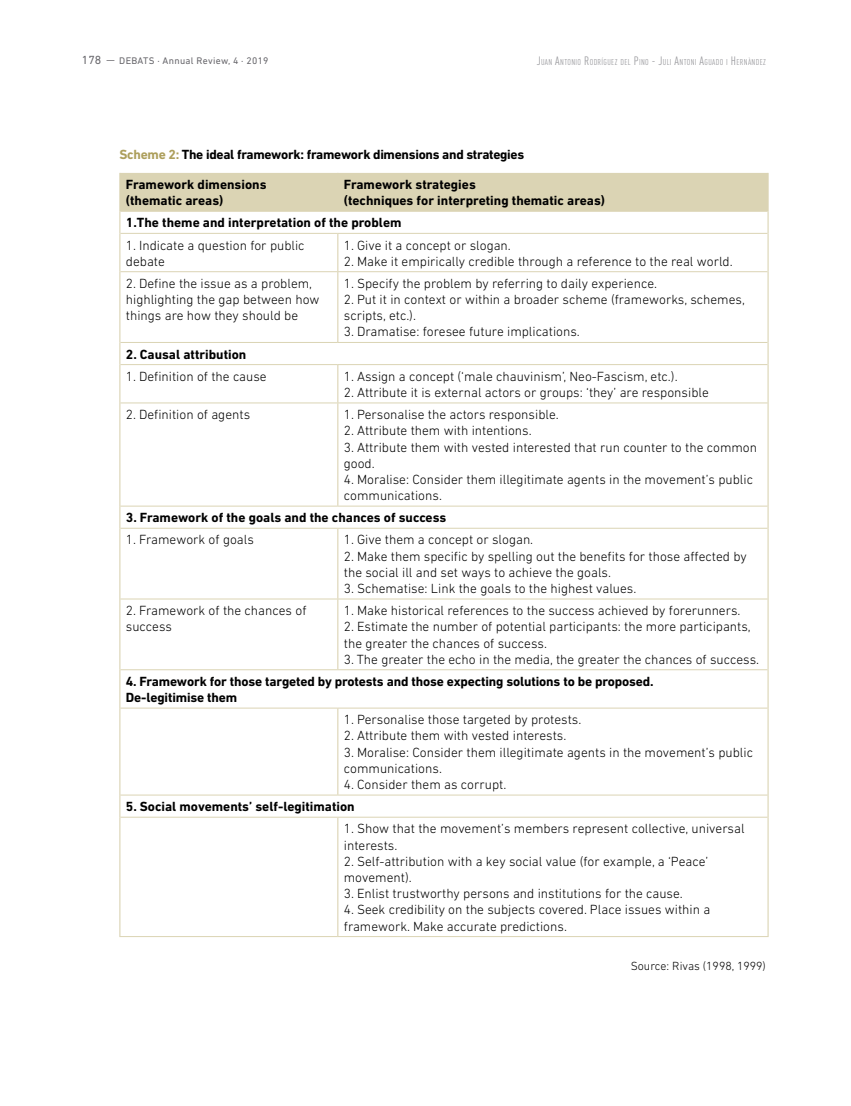
<style>
.page{position:relative;width:851px;height:1106px;background:#fff}
.page>*{position:absolute;margin:0;border:0;box-sizing:border-box;transform-origin:0 0}
.t1{font:300 13.5px/16.2px "DIN Next LT Pro";color:#000}
.t2{font:700 13.5px/16.2px "DIN Next LT Pro";color:#000}
.t3{font:700 13.5px "DIN Next LT Pro";letter-spacing:-.02em;color:#000}
.t4{font:300 12px "DIN Next LT Pro";color:#000}
.t5{font:9.75px "DIN Next LT Pro";letter-spacing:.03em;color:#68676c}
.t6{font:condensed 8.4px "DIN Pro";letter-spacing:.045em;color:#9a9a9e}
.s1{font-size:12px}
.s2{color:#ad9f5c}
</style>
<div class="page">
<hr style="left:119px;top:233px;width:1px;height:39px;background:#dbd4b4">
<hr style="left:119px;top:272px;width:1px;height:70px;background:#dbd4b4">
<svg style="left:119px;top:342px;width:1px;height:22px"></svg>
<hr style="left:119px;top:364px;width:1px;height:39px;background:#dbd4b4">
<hr style="left:119px;top:403px;width:1px;height:103px;background:#dbd4b4">
<svg style="left:119px;top:506px;width:1px;height:22px"></svg>
<hr style="left:119px;top:528px;width:1px;height:71px;background:#dbd4b4">
<hr style="left:119px;top:599px;width:1px;height:70px;background:#dbd4b4">
<hr style="left:119px;top:669px;width:1px;height:39px;background:#dbd4b4">
<hr style="left:119px;top:708px;width:1px;height:87px;background:#dbd4b4">
<svg style="left:119px;top:795px;width:1px;height:22px"></svg>
<hr style="left:119px;top:817px;width:1px;height:119px;background:#dbd4b4">
<svg style="left:119px;top:173px;width:649px;height:60px"></svg>
<hr style="left:337px;top:234px;width:1px;height:37px;background:#dbd4b4">
<hr style="left:767px;top:233px;width:1px;height:39px;background:#dbd4b4">
<hr style="left:337px;top:272px;width:1px;height:70px;background:#dbd4b4">
<hr style="left:767px;top:272px;width:1px;height:70px;background:#dbd4b4">
<svg style="left:767px;top:342px;width:1px;height:22px"></svg>
<hr style="left:337px;top:365px;width:1px;height:37px;background:#dbd4b4">
<hr style="left:767px;top:364px;width:1px;height:39px;background:#dbd4b4">
<hr style="left:337px;top:403px;width:1px;height:103px;background:#dbd4b4">
<hr style="left:337px;top:528px;width:1px;height:70px;background:#dbd4b4">
<hr style="left:337px;top:599px;width:1px;height:70px;background:#dbd4b4">
<hr style="left:337px;top:708px;width:1px;height:86px;background:#dbd4b4">
<hr style="left:337px;top:817px;width:1px;height:119px;background:#dbd4b4">
<hr style="left:767px;top:403px;width:1px;height:103px;background:#dbd4b4">
<svg style="left:767px;top:506px;width:1px;height:22px"></svg>
<hr style="left:767px;top:528px;width:1px;height:71px;background:#dbd4b4">
<hr style="left:767px;top:599px;width:1px;height:70px;background:#dbd4b4">
<hr style="left:767px;top:669px;width:1px;height:39px;background:#dbd4b4">
<hr style="left:767px;top:708px;width:1px;height:87px;background:#dbd4b4">
<svg style="left:767px;top:795px;width:1px;height:22px"></svg>
<hr style="left:767px;top:817px;width:1px;height:119px;background:#dbd4b4">
<hr style="left:120px;top:211px;width:218px;height:1px;background:#dbd4b4">
<hr style="left:338px;top:211px;width:429px;height:1px;background:#dbd4b4">
<hr style="left:120px;top:233px;width:218px;height:1px;background:#dbd4b4">
<hr style="left:338px;top:233px;width:429px;height:1px;background:#dbd4b4">
<hr style="left:120px;top:271px;width:218px;height:1px;background:#dbd4b4">
<hr style="left:338px;top:271px;width:429px;height:1px;background:#dbd4b4">
<hr style="left:120px;top:342px;width:218px;height:1px;background:#dbd4b4">
<hr style="left:338px;top:342px;width:429px;height:1px;background:#dbd4b4">
<hr style="left:120px;top:364px;width:218px;height:1px;background:#dbd4b4">
<hr style="left:338px;top:364px;width:429px;height:1px;background:#dbd4b4">
<hr style="left:120px;top:402px;width:218px;height:1px;background:#dbd4b4">
<hr style="left:338px;top:402px;width:429px;height:1px;background:#dbd4b4">
<hr style="left:120px;top:506px;width:218px;height:1px;background:#dbd4b4">
<hr style="left:120px;top:528px;width:218px;height:1px;background:#dbd4b4">
<hr style="left:120px;top:598px;width:218px;height:1px;background:#dbd4b4">
<hr style="left:120px;top:669px;width:218px;height:1px;background:#dbd4b4">
<hr style="left:120px;top:707px;width:218px;height:1px;background:#dbd4b4">
<hr style="left:120px;top:794px;width:218px;height:1px;background:#dbd4b4">
<hr style="left:120px;top:816px;width:218px;height:1px;background:#dbd4b4">
<hr style="left:119px;top:936px;width:219px;height:1px;background:#dbd4b4">
<hr style="left:338px;top:506px;width:429px;height:1px;background:#dbd4b4">
<hr style="left:338px;top:528px;width:429px;height:1px;background:#dbd4b4">
<hr style="left:338px;top:598px;width:429px;height:1px;background:#dbd4b4">
<hr style="left:338px;top:669px;width:429px;height:1px;background:#dbd4b4">
<hr style="left:338px;top:707px;width:429px;height:1px;background:#dbd4b4">
<hr style="left:338px;top:794px;width:429px;height:1px;background:#dbd4b4">
<hr style="left:338px;top:816px;width:429px;height:1px;background:#dbd4b4">
<hr style="left:338px;top:936px;width:430px;height:1px;background:#dbd4b4">
<p class="t5" style="left:82px;top:55px;width:188px"><span class="s1">178</span> — DEBATS · Annual Review, 4 · 2019</p>
<p class="t6" style="left:536px;top:56px;width:231px"><span class="s1">J</span>UAN <span class="s1">A</span>NTONIO <span class="s1">R</span>ODRÍGUEZ DEL <span class="s1">P</span>INO <span class="s1">- J</span>ULI <span class="s1">A</span>NTONI <span class="s1">A</span>GUADO I <span class="s1">H</span>ERNÀNDEZ</p>
<p class="t3" style="left:119px;top:146px;width:406px"><span class="s2">Scheme 2:</span> The ideal framework: framework dimensions and strategies</p>
<p class="t2" style="left:126px;top:176px;width:142px">Framework dimensions (thematic areas)</p>
<p class="t2" style="left:344px;top:176px;width:263px">Framework strategies<br>(techniques for interpreting thematic areas)</p>
<p class="t2" style="left:126px;top:215px;width:277px">1.The theme and interpretation of the problem</p>
<p class="t1" style="left:126px;top:237px;width:180px">1. Indicate a question for public debate</p>
<p class="t1" style="left:344px;top:237px;width:168px">1. Give it a concept or slogan.</p>
<p class="t1" style="left:344px;top:253px;width:390px">2. Make it empirically credible through a reference to the real world.</p>
<p class="t1" style="left:126px;top:275px;width:195px">2. Define the issue as a problem, highlighting the gap between how things are how they should be</p>
<p class="t1" style="left:344px;top:275px;width:315px">1. Specify the problem by referring to daily experience.</p>
<p class="t1" style="left:344px;top:291px;width:402px">2. Put it in context or within a broader scheme (frameworks, schemes, scripts, etc.).</p>
<p class="t1" style="left:344px;top:323px;width:237px">3. Dramatise: foresee future implications.</p>
<p class="t2" style="left:126px;top:346px;width:122px">2. Causal attribution</p>
<p class="t1" style="left:126px;top:368px;width:142px">1. Definition of the cause</p>
<p class="t1" style="left:344px;top:368px;width:335px">1. Assign a concept (‘male chauvinism’, Neo-Fascism, etc.).</p>
<p class="t1" style="left:344px;top:384px;width:366px">2. Attribute it is external actors or groups: ‘they’ are responsible</p>
<p class="t1" style="left:126px;top:406px;width:126px">2. Definition of agents</p>
<p class="t1" style="left:344px;top:406px;width:216px">1. Personalise the actors responsible.</p>
<p class="t1" style="left:344px;top:422px;width:189px">2. Attribute them with intentions.</p>
<p class="t1" style="left:344px;top:438px;width:415px">3. Attribute them with vested interested that run counter to the common good.</p>
<p class="t1" style="left:344px;top:471px;width:410px">4. Moralise: Consider them illegitimate agents in the movement’s public communications.</p>
<p class="t2" style="left:126px;top:509px;width:322px">3. Framework of the goals and the chances of success</p>
<p class="t1" style="left:126px;top:531px;width:129px">1. Framework of goals</p>
<p class="t1" style="left:344px;top:531px;width:191px">1. Give them a concept or slogan.</p>
<p class="t1" style="left:344px;top:548px;width:404px">2. Make them specific by spelling out the benefits for those affected by the social ill and set ways to achieve the goals.</p>
<p class="t1" style="left:344px;top:580px;width:294px">3. Schematise: Link the goals to the highest values.</p>
<p class="t1" style="left:126px;top:602px;width:182px">2. Framework of the chances of success</p>
<p class="t1" style="left:344px;top:602px;width:398px">1. Make historical references to the success achieved by forerunners.</p>
<p class="t1" style="left:344px;top:618px;width:408px">2. Estimate the number of potential participants: the more participants, the greater the chances of success.</p>
<p class="t1" style="left:344px;top:651px;width:417px">3. The greater the echo in the media, the greater the chances of success.</p>
<p class="t2" style="left:126px;top:673px;width:529px">4. Framework for those targeted by protests and those expecting solutions to be proposed.<br>De-legitimise them</p>
<p class="t1" style="left:344px;top:711px;width:239px">1. Personalise those targeted by protests.</p>
<p class="t1" style="left:344px;top:727px;width:224px">2. Attribute them with vested interests.</p>
<p class="t1" style="left:344px;top:744px;width:410px">3. Moralise: Consider them illegitimate agents in the movement’s public communications.</p>
<p class="t1" style="left:344px;top:776px;width:164px">4. Consider them as corrupt.</p>
<p class="t2" style="left:126px;top:798px;width:230px">5. Social movements’ self-legitimation</p>
<p class="t1" style="left:344px;top:820px;width:402px">1. Show that the movement’s members represent collective, universal interests.</p>
<p class="t1" style="left:344px;top:853px;width:366px">2. Self-attribution with a key social value (for example, a ‘Peace’ movement).</p>
<p class="t1" style="left:344px;top:885px;width:340px">3. Enlist trustworthy persons and institutions for the cause.</p>
<p class="t1" style="left:344px;top:901px;width:368px">4. Seek credibility on the subjects covered. Place issues within a framework. Make accurate predictions.</p>
<p class="t4" style="left:630px;top:959px;width:137px">Source: Rivas (1998, 1999)</p>
</div>
